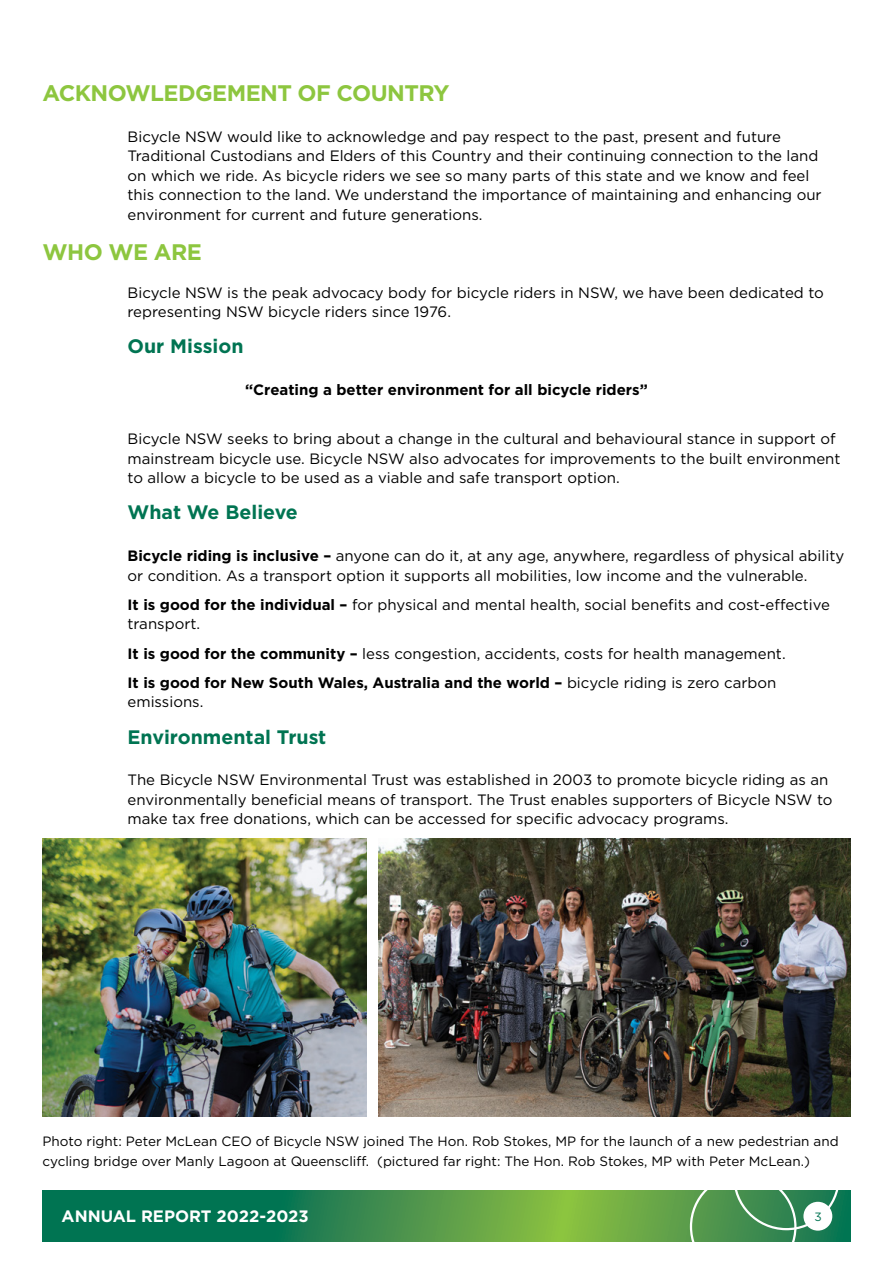
<style>
.page{position:relative;width:893px;height:1263px;background:#fff}
.page>*{position:absolute;margin:0;border:0;box-sizing:border-box;transform-origin:0 0}
.t1{font:700 22.5px "Gotham";letter-spacing:-.025em;color:#8dc63f}
.t2{font:700 19.5px "Gotham";color:#007452}
.t3{font:700 16.5px "Gotham";color:#fff}
.t4{font:15px/19.5px "Gotham";color:#000}
.t5{font:700 15px "Gotham";color:#000}
.t6{font:13.5px/19.5px "Gotham";color:#000}
.t7{font:12px "Gotham";color:#007452}
.s1{font-weight:700}
</style>
<div class="page">
<svg style="left:43px;top:1191px;width:807px;height:51px;background:#388f4c"></svg>
<svg style="left:690px;top:1190px;width:151px;height:52px;background:#47925b"></svg>
<div style="left:803px;top:1202px;width:29px;height:28px;background:#fff;border-radius:50%"></div>
<img style="left:378px;top:838px;width:472px;height:278px">
<img style="left:43px;top:838px;width:324px;height:278px">
<h1 class="t1" style="left:43px;top:80px;width:409px">ACKNOWLEDGEMENT OF COUNTRY</h1>
<p class="t4" style="left:128px;top:126px;width:696px">Bicycle NSW would like to acknowledge and pay respect to the past, present and future Traditional Custodians and Elders of this Country and their continuing connection to the land on which we ride. As bicycle riders we see so many parts of this state and we know and feel this connection to the land. We understand the importance of maintaining and enhancing our environment for current and future generations.</p>
<h1 class="t1" style="left:43px;top:239px;width:161px">WHO WE ARE</h1>
<p class="t4" style="left:128px;top:282px;width:698px">Bicycle NSW is the peak advocacy body for bicycle riders in NSW, we have been dedicated to representing NSW bicycle riders since 1976.</p>
<h2 class="t2" style="left:128px;top:335px;width:117px">Our Mission</h2>
<p class="t5" style="left:245px;top:381px;width:404px">“Creating a better environment for all bicycle riders”</p>
<p class="t4" style="left:128px;top:429px;width:714px">Bicycle NSW seeks to bring about a change in the cultural and behavioural stance in support of mainstream bicycle use. Bicycle NSW also advocates for improvements to the built environment to allow a bicycle to be used as a viable and safe transport option.</p>
<h2 class="t2" style="left:128px;top:501px;width:172px">What We Believe</h2>
<p class="t4" style="left:128px;top:546px;width:718px"><span class="s1">Bicycle riding is inclusive –</span> anyone can do it, at any age, anywhere, regardless of physical ability or condition. As a transport option it supports all mobilities, low income and the vulnerable.</p>
<p class="t4" style="left:128px;top:594px;width:704px"><span class="s1">It is good for the individual –</span> for physical and mental health, social benefits and cost-effective transport.</p>
<p class="t4" style="left:128px;top:638px;width:660px;line-height:29.2px"><span class="s1">It is good for the community –</span> less congestion, accidents, costs for health management.<br><span class="s1">It is good for New South Wales, Australia and the world –</span> bicycle riding is zero carbon</p>
<p class="t4" style="left:128px;top:692px;width:77px">emissions.</p>
<h2 class="t2" style="left:128px;top:725px;width:200px">Environmental Trust</h2>
<p class="t4" style="left:128px;top:770px;width:706px">The Bicycle NSW Environmental Trust was established in 2003 to promote bicycle riding as an environmentally beneficial means of transport. The Trust enables supporters of Bicycle NSW to make tax free donations, which can be accessed for specific advocacy programs.</p>
<p class="t6" style="left:43px;top:1131px;width:798px">Photo right: Peter McLean CEO of Bicycle NSW joined The Hon. Rob Stokes, MP for the launch of a new pedestrian and cycling bridge over Manly Lagoon at Queenscliff. (pictured far right: The Hon. Rob Stokes, MP with Peter McLean.)</p>
<p class="t3" style="left:62px;top:1207px;width:249px">ANNUAL REPORT 2022-2023</p>
<p class="t7" style="left:814px;top:1210px;width:9px">3</p>
</div>
